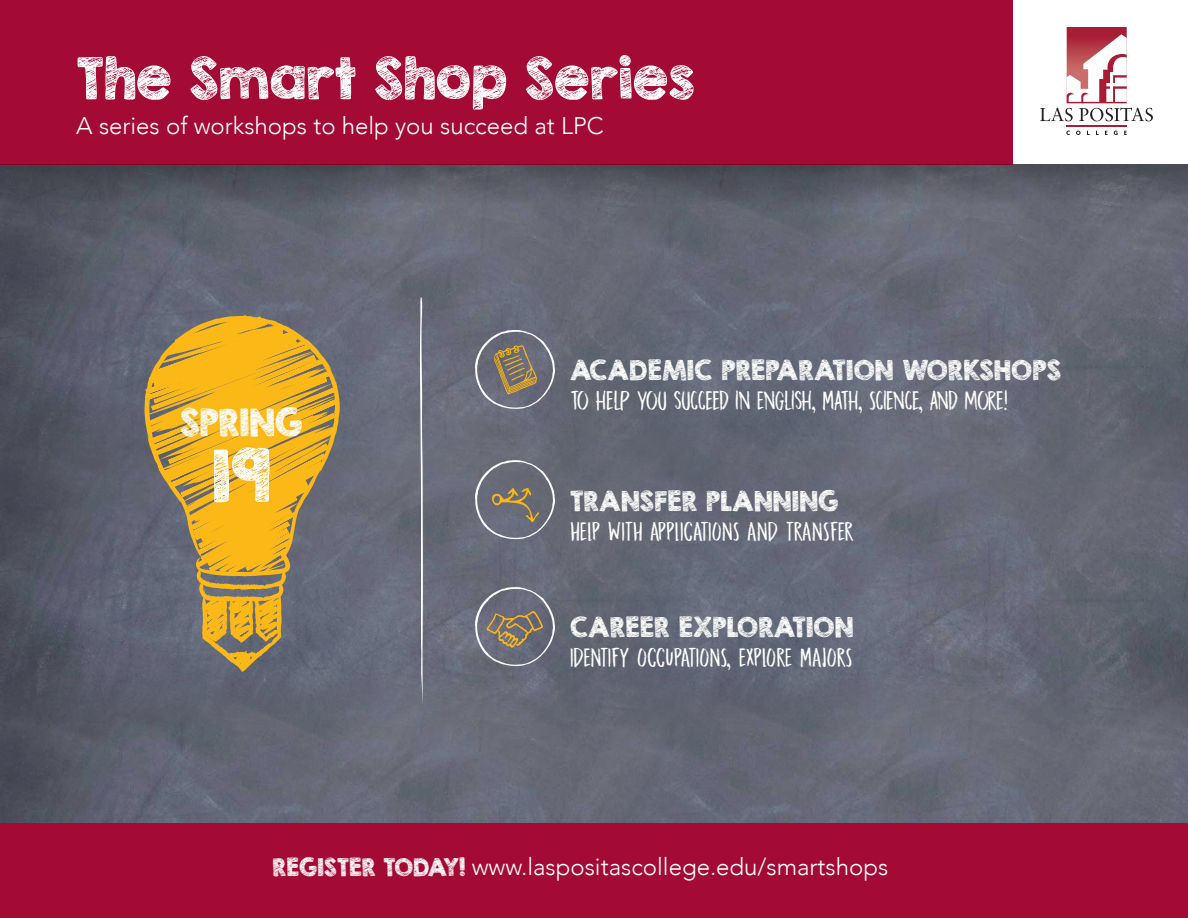
<style>
.page{position:relative;width:1188px;height:918px;background:#fff}
.page>*{position:absolute;margin:0;border:0;box-sizing:border-box;transform-origin:0 0}
.Body_Copy{font:70.35px "KG Broken Vessels Sketch";color:#fff}
.Body_Copy-2{font:55.5px "KG Broken Vessels Sketch";letter-spacing:-.01em;color:#fff}
.Body_Copy-3{font:36.9px "KG Broken Vessels Sketch";letter-spacing:-.01em;color:#fff}
.Month_headlines{font:27px/30px "DK Darker Marker";letter-spacing:-.025em;color:#fff}
.Month_headlines-2{font:27px/30px "DK Darker Marker";color:#fff}
.Month_headlines-3{font:300 24px "Avenir";color:#fff}
.Body_Copy-4{font:300 24px "Avenir";color:#fff}
.s1{font-family:"KG Broken Vessels Sketch"}
.s2{font-family:"KG Broken Vessels Sketch";font-weight:400}
</style>
<div class="page">
<img style="left:0;top:209px;width:1188px;height:615px">
<svg style="left:38px;top:427px;width:24px;height:154px;background:#4f525e"></svg>
<div style="left:0;top:824px;width:1188px;height:94px;background:#a30a34"></div>
<div style="left:0;top:0;width:1012px;height:164px;background:#a30a34"></div>
<div style="left:1067px;top:27px;width:60px;height:76px;background:#a71d36"></div>
<hr style="left:1067px;top:126px;width:60px;height:1px;background:#a71d36">
<svg style="left:1066px;top:131px;width:4px;height:4px"></svg>
<svg style="left:1076px;top:131px;width:5px;height:4px"></svg>
<svg style="left:1114px;top:131px;width:4px;height:4px"></svg>
<svg style="left:1124px;top:131px;width:3px;height:4px"></svg>
<svg style="left:1040px;top:34px;width:113px;height:87px"></svg>
<svg style="left:0;top:164px;width:1188px;height:45px;background:#565762"></svg>
<svg style="left:475px;top:587px;width:80px;height:79px;background:#7b787b"></svg>
<svg style="left:475px;top:460px;width:80px;height:79px;background:#78787c"></svg>
<svg style="left:62px;top:294px;width:401px;height:411px;background:#867960"></svg>
<svg style="left:475px;top:330px;width:80px;height:79px;background:#7d797a"></svg>
<p class="Body_Copy-2" style="left:76px;top:44px;width:620px">The Smart Shop Series</p>
<p class="Body_Copy-4" style="left:76px;top:112px;width:529px">A series of workshops to help you succeed at LPC</p>
<p class="Body_Copy-3" style="left:180px;top:400px;width:125px">SPRING</p>
<p class="Body_Copy" style="left:212px;top:433px;width:61px">19</p>
<p class="Month_headlines" style="left:570px;top:356px;width:493px"><span class="s1">ACADEMIC PREPARATION WORKSHOPS<br></span>TO HELP YOU SUCCEED IN ENGLISH, MATH, SCIENCE, AND MORE!</p>
<p class="Month_headlines-2" style="left:570px;top:487px;width:286px"><span class="s1">TRANSFER PLANNING<br></span>HELP WITH APPLICATIONS AND TRANSFER</p>
<p class="Month_headlines" style="left:570px;top:613px;width:285px"><span class="s1">CAREER EXPLORATION<br></span>IDENTIFY OCCUPATIONS, EXPLORE MAJORS</p>
<p class="Month_headlines-3" style="left:273px;top:852px;width:617px"><span class="s2">REGISTER TODAY!</span> www.laspositascollege.edu/smartshops</p>
</div>
